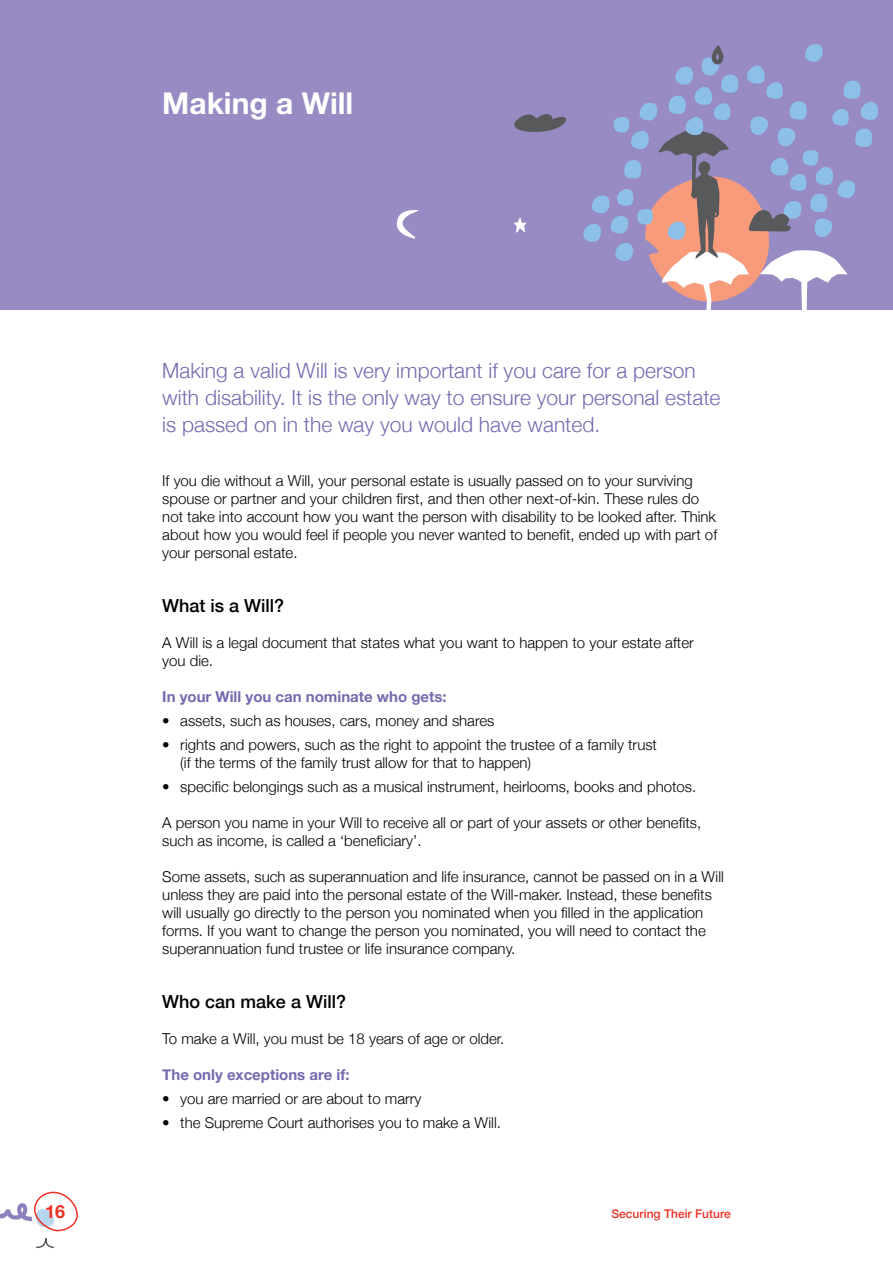
<style>
.page{position:relative;width:893px;height:1263px;background:#fff}
.page>*{position:absolute;margin:0;border:0;box-sizing:border-box;transform-origin:0 0}
.t1{font:700 30px "Helvetica Neue";color:#fff}
.t2{font:300 21px/27px "Helvetica Neue";color:#7769af}
.t3{font:500 18px "Helvetica Neue";color:#000}
.t4{font:700 18px "Helvetica Neue";color:#ee3124}
.t5{font:300 15px/18px "Helvetica Neue";color:#000}
.t6{font:700 15px "Helvetica Neue";color:#7769af}
.t7{font:500 12px "Helvetica Neue";color:#ee3124}
</style>
<div class="page">
<svg style="left:0;top:1191px;width:78px;height:57px"></svg>
<div style="left:0;top:0;width:893px;height:309px;background:#988bc3"></div>
<svg style="left:396px;top:210px;width:22px;height:29px"></svg>
<svg style="left:505px;top:44px;width:373px;height:266px"></svg>
<h1 class="t1" style="left:162px;top:80px;width:192px">Making a Will</h1>
<h2 class="t2" style="left:162px;top:355px;width:560px">Making a valid Will is very important if you care for a person with disability. It is the only way to ensure your personal estate is passed on in the way you would have wanted.</h2>
<p class="t5" style="left:162px;top:471px;width:556px">If you die without a Will, your personal estate is usually passed on to your surviving spouse or partner and your children first, and then other next-of-kin. These rules do not take into account how you want the person with disability to be looked after. Think about how you would feel if people you never wanted to benefit, ended up with part of your personal estate.</p>
<p class="t3" style="left:162px;top:591px;width:124px">What is a Will?</p>
<p class="t5" style="left:162px;top:633px;width:533px">A Will is a legal document that states what you want to happen to your estate after you die.</p>
<p class="t6" style="left:162px;top:685px;width:286px">In your Will you can nominate who gets:</p>
<p class="t5" style="left:162px;top:711px;width:334px">• assets, such as houses, cars, money and shares</p>
<p class="t5" style="left:180px;top:735px;width:478px;text-indent:-18px">• rights and powers, such as the right to appoint the trustee of a family trust (if the terms of the family trust allow for that to happen)</p>
<p class="t5" style="left:162px;top:777px;width:535px">• specific belongings such as a musical instrument, heirlooms, books and photos.</p>
<p class="t5" style="left:162px;top:813px;width:540px">A person you name in your Will to receive all or part of your assets or other benefits, such as income, is called a ‘beneficiary’.</p>
<p class="t5" style="left:162px;top:867px;width:563px">Some assets, such as superannuation and life insurance, cannot be passed on in a Will unless they are paid into the personal estate of the Will-maker. Instead, these benefits will usually go directly to the person you nominated when you filled in the application forms. If you want to change the person you nominated, you will need to contact the superannuation fund trustee or life insurance company.</p>
<p class="t3" style="left:162px;top:987px;width:185px">Who can make a Will?</p>
<p class="t5" style="left:162px;top:1029px;width:344px">To make a Will, you must be 18 years of age or older.</p>
<p class="t6" style="left:162px;top:1063px;width:189px">The only exceptions are if:</p>
<p class="t5" style="left:162px;top:1089px;width:261px">• you are married or are about to marry</p>
<p class="t5" style="left:162px;top:1113px;width:340px">• the Supreme Court authorises you to make a Will.</p>
<p class="t4" style="left:45px;top:1197px;width:22px">16</p>
<p class="t7" style="left:611px;top:1204px;width:121px">Securing Their Future</p>
</div>
